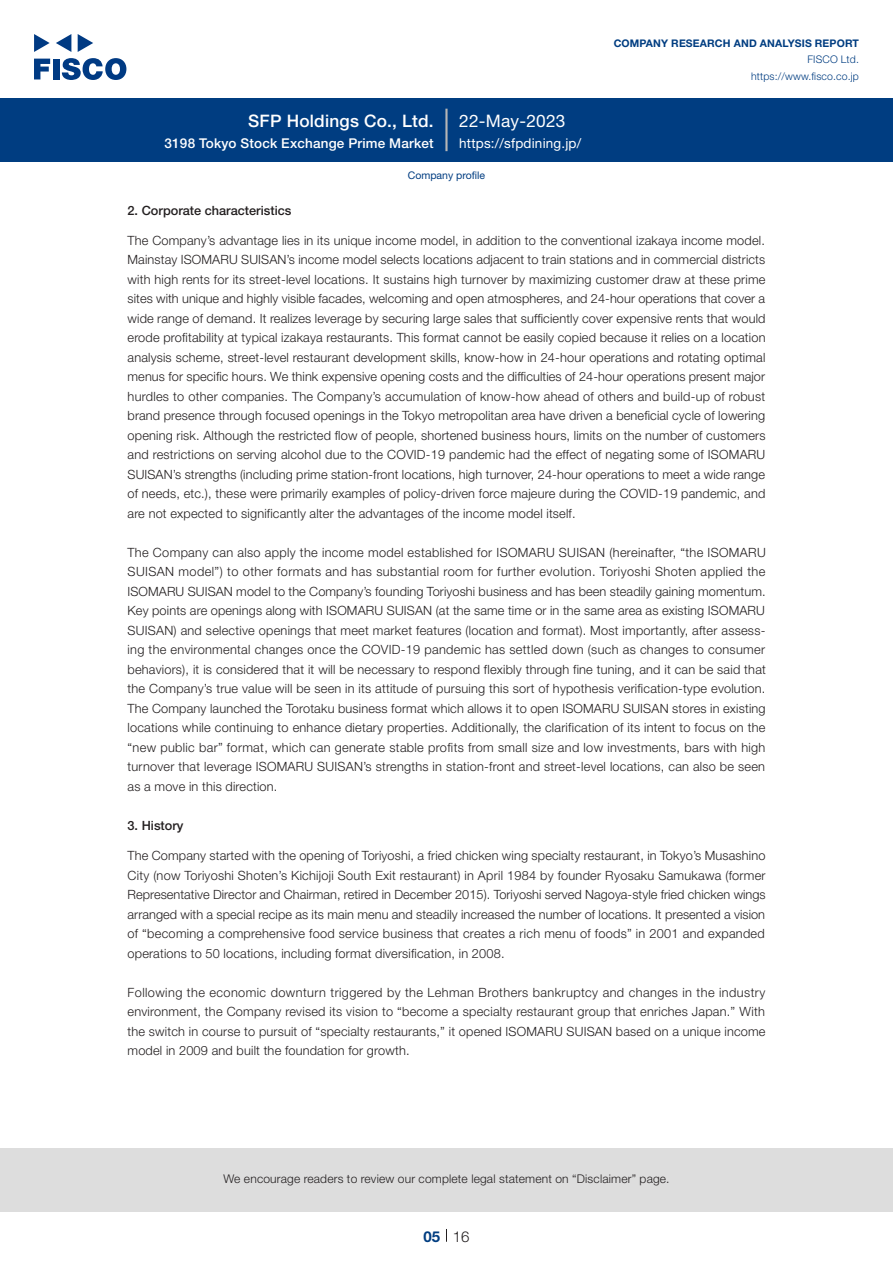
<style>
.page{position:relative;width:893px;height:1263px;background:#fff}
.page>*{position:absolute;margin:0;border:0;box-sizing:border-box;transform-origin:0 0}
.t1{font:500 17.25px "Helvetica Neue LT Std";letter-spacing:.015em;color:#fff}
.t2{font:17.25px "Helvetica Neue LT Std";letter-spacing:.015em;color:#fff}
.t3{font:300 15px "Helvetica Neue LT Std";color:#231f20}
.t4{font:700 15px "Helvetica Neue LT Std";color:#003d81}
.t5{font:500 13.5px "Helvetica Neue LT Std";letter-spacing:.015em;color:#fff}
.t6{font:13.5px "Helvetica Neue LT Std";letter-spacing:.015em;color:#fff}
.t7{font:300 12.75px/19.5px "Helvetica Neue LT Std";letter-spacing:.015em;color:#231f20;text-align:justify}
.t8{font:500 12.75px "Helvetica Neue LT Std";color:#231f20}
.t9{font:300 12px "Helvetica Neue LT Std";letter-spacing:.015em;color:#231f20}
.t10{font:700 10.5px "Helvetica Neue LT Std";letter-spacing:.015em;color:#003d81}
.t11{font:300 10.5px/16.5px "Helvetica Neue LT Std";letter-spacing:.015em;color:#003d81;text-align:right}
.t12{font:10.5px "Helvetica Neue LT Std";color:#003d81}
</style>
<div class="page">
<div style="left:0;top:1148px;width:893px;height:64px;background:#ddd"></div>
<svg style="left:34px;top:59px;width:16px;height:20px"></svg>
<div style="left:53px;top:59px;width:6px;height:20px;background:#003a83"></div>
<svg style="left:62px;top:58px;width:64px;height:22px"></svg>
<svg style="left:34px;top:34px;width:16px;height:18px"></svg>
<svg style="left:78px;top:34px;width:15px;height:18px"></svg>
<svg style="left:56px;top:34px;width:15px;height:18px"></svg>
<div style="left:0;top:98px;width:893px;height:64px;background:#003d81"></div>
<hr style="left:445px;top:109px;width:3px;height:42px;background:#b5b5b6">
<svg style="left:446px;top:1229px;width:1px;height:13px"></svg>
<h1 class="t1" style="left:248px;top:110px;width:187px">SFP Holdings Co., Ltd.</h1>
<p class="t5" style="left:165px;top:135px;width:271px">3198 Tokyo Stock Exchange Prime Market</p>
<h1 class="t2" style="left:459px;top:110px;width:108px">22-May-2023</h1>
<p class="t6" style="left:459px;top:135px;width:124px">https://sfpdining j p. /</p>
<p class="t12" style="left:408px;top:169px;width:79px">Company profile</p>
<p class="t10" style="left:614px;top:37px;width:247px">COMPANY RESEARCH AND ANALYSIS REPORT</p>
<p class="t11" style="left:751px;top:51px;width:109px">FISCO Ltd. https://www.fisco.co j p.</p>
<p class="t8" style="left:128px;top:203px;width:165px">2. Corporate characteristics</p>
<p class="t7" style="left:128px;top:230px;width:639px">The Company s’ advantage lies in its unique income model in, addition to the conventional izakaya income model.<br>Mainstay ISOMARU SUISAN s’ income model selects locations adjacent to train stations and in commercial districts with high rents for its street-level locations It. sustains high turnover by maximizing customer draw at these prime sites with unique and highly visible facades, welcoming and open atmospheres, and 24-hour operations that cover a wide range of demand It. realizes leverage by securing large sales that sufficiently cover expensive rents that would erode profitability at typical izakaya restaurants. This format cannot be easily copied because it relies on a location analysis scheme, street-level restaurant development skills, know-how in 24-hour operations and rotating optimal menus for specific hours. We think expensive opening costs and the difficulties of 24-hour operations present major hurdles to other companies. The Company s’ accumulation of know-how ahead of others and build-up of robust brand presence through focused openings in the Tokyo metropolitan area have driven a beneficial cycle of lowering opening risk. Although the restricted flow of people, shortened business hours, limits on the number of customers and restrictions on serving alcohol due to the COVID-19 pandemic had the effect of negating some of ISOMARU SUISAN s’ strengths (including prime station-front locations, high turnover, 24-hour operations to meet a wide range of needs, etc ,). these were primarily examples of policy-driven force majeure during the COVID-19 pandemic, and are not expected to significantly alter the advantages of the income model itself.</p>
<p class="t7" style="left:128px;top:542px;width:640px">The Company can also apply the income model established for ISOMARU SUISAN (hereinafter, “the ISOMARU SUISAN model”) to other formats and has substantial room for further evolution. Toriyoshi Shoten applied the ISOMARU SUISAN model to the Company s’ founding Toriyoshi business and has been steadily gaining momentum.<br>Key points are openings along with ISOMARU SUISAN (at the same time or in the same area as existing ISOMARU</p>
<p class="t7" style="left:128px;top:640px;width:639px">ing the environmental changes once the COVID-19 pandemic has settled down (such as changes to consumer</p>
<p class="t7" style="left:128px;top:620px;width:639px">SUISAN) and selective openings that meet market features (location and format .) Most importantly, after assess-</p>
<p class="t7" style="left:128px;top:659px;width:640px">behaviors isit,) considered that it will be necessary to respond flexibly through fine tuning, and it can be said that the Company s’ true value will be seen in its attitude of pursuing this sort of hypothesis verification-type evolution.<br>The Company launched the Torotaku business format which allows toit open ISOMARU SUISAN stores in existing locations while continuing to enhance dietary properties. Additionally, the clarification of its intent to focus on the “new public bar” format, which can generate stable profits from small size and low investments, bars with high turnover that leverage ISOMARU SUISAN s’ strengths in station-front and street-level locations, can also be seen as a move in this direction.</p>
<p class="t8" style="left:128px;top:818px;width:57px">3. History</p>
<p class="t7" style="left:128px;top:845px;width:640px">The Company started with the opening of Toriyoshi a, fried chicken wing specialty restaurant in, Tokyo s’ Musashino City (now Toriyoshi Shoten s’ Kichijoji South Exit restaurant) in April 1984 by founder Ryosaku Samukawa (former Representative Director and Chairman, retired in December 2015 .) Toriyoshi served Nagoya-style fried chicken wings arranged with a special recipe as its main menu and steadily increased the number of locations It. presented a vision of “becoming a comprehensive food service business that creates a rich menu of foods” in 2001 and expanded operations to 50 locations, including format diversification in, 2008.</p>
<p class="t7" style="left:128px;top:982px;width:639px">Following the economic downturn triggered by the Lehman Brothers bankruptcy and changes in the industry environment, the Company revised its vision to “become a specialty restaurant group that enriches Japan.” With the switch in course to pursuit of “specialty restaurants,” it opened ISOMARU SUISAN based on a unique income model in 2009 and built the foundation for growth.</p>
<p class="t9" style="left:223px;top:1171px;width:448px">We encourage readers to review our complete legal statement on “Disclaimer” page.</p>
<p class="t4" style="left:423px;top:1227px;width:18px">05</p>
<p class="t3" style="left:453px;top:1227px;width:18px">16</p>
</div>
